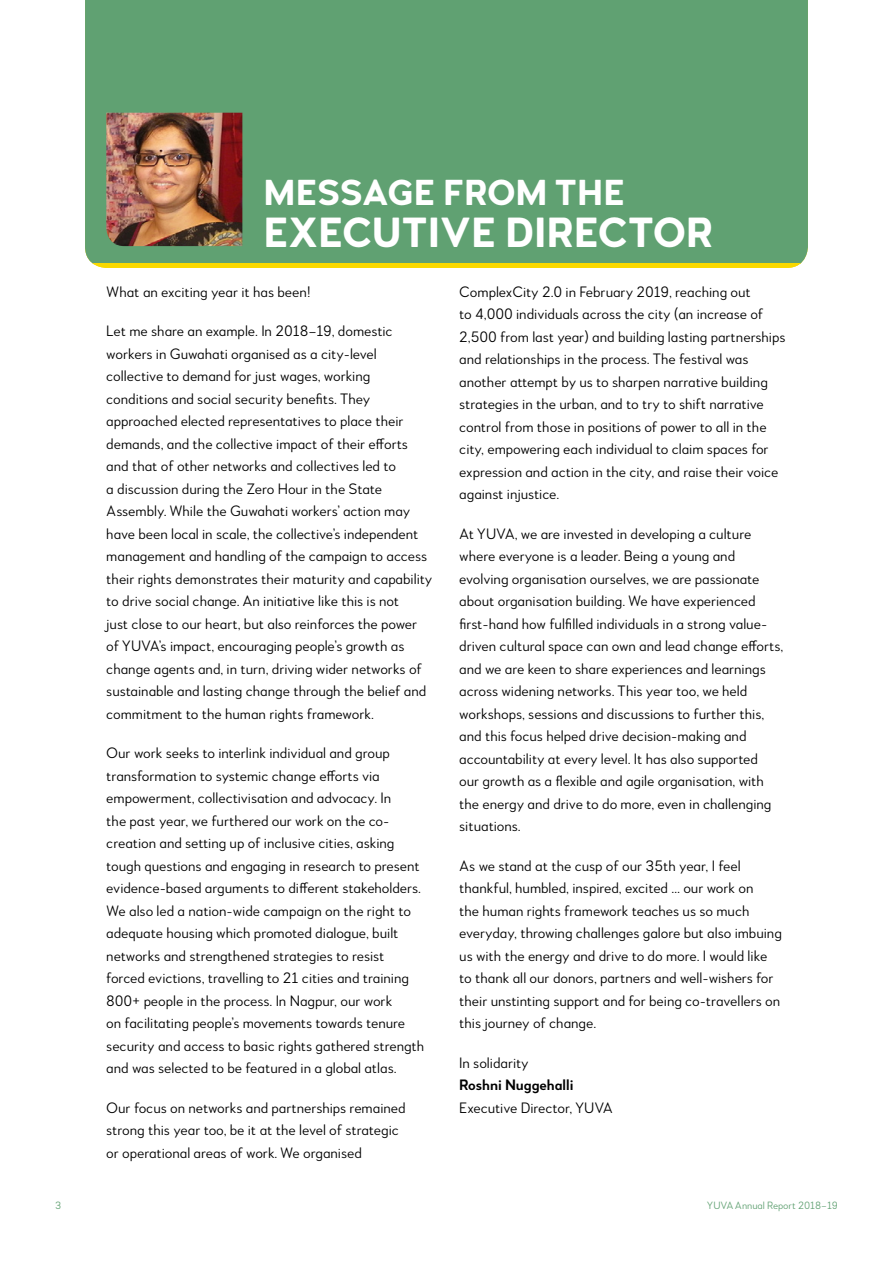
<style>
.page{position:relative;width:893px;height:1263px;background:#fff}
.page>*{position:absolute;margin:0;border:0;box-sizing:border-box;transform-origin:0 0}
.t1{font:700 42px "Woodford Bourne PRO";color:#fff}
.t2{font:700 36px "Woodford Bourne PRO";color:#fff}
.t3{font:300 15px/22.5px "Woodford Bourne PRO";letter-spacing:-.005em;color:#000}
.t4{font:600 15px "Woodford Bourne PRO";letter-spacing:-.005em;color:#000}
.t5{font:300 10.5px "Woodford Bourne PRO";letter-spacing:-.005em;color:#60a172}
</style>
<div class="page">
<div style="left:85px;top:0;width:723px;height:264px;background:#60a172"></div>
<hr style="left:85px;top:264px;width:723px;height:4px;background:#f9d900">
<img style="left:106px;top:113px;width:136px;height:133px">
<h2 class="t2" style="left:264px;top:170px;width:363px">MESSAGE FROM THE</h2>
<h1 class="t1" style="left:264px;top:206px;width:451px">EXECUTIVE DIRECTOR</h1>
<p class="t3" style="left:106px;top:280px;width:206px">What an exciting year it has been!</p>
<p class="t3" style="left:106px;top:320px;width:328px">Let me share an example. In 2018–19, domestic workers in Guwahati organised as a city-level collective to demand for just wages, working conditions and social security benefits. They approached elected representatives to place their demands, and the collective impact of their efforts and that of other networks and collectives led to<br>a discussion during the Zero Hour in the State Assembly. While the Guwahati workers’ action may have been local in scale, the collective’s independent management and handling of the campaign to access their rights demonstrates their maturity and capability to drive social change. An initiative like this is not<br>just close to our heart, but also reinforces the power of YUVA’s impact, encouraging people’s growth as change agents and, in turn, driving wider networks of sustainable and lasting change through the belief and commitment to the human rights framework.</p>
<p class="t3" style="left:106px;top:742px;width:320px">Our work seeks to interlink individual and group transformation to systemic change efforts via empowerment, collectivisation and advocacy. In<br>the past year, we furthered our work on the co&shy;creation and setting up of inclusive cities, asking tough questions and engaging in research to present evidence-based arguments to different stakeholders.<br>We also led a nation-wide campaign on the right to adequate housing which promoted dialogue, built networks and strengthened strategies to resist forced evictions, travelling to 21 cities and training 800+ people in the process. In Nagpur, our work<br>on facilitating people’s movements towards tenure security and access to basic rights gathered strength and was selected to be featured in a global atlas.</p>
<p class="t3" style="left:106px;top:1096px;width:301px">Our focus on networks and partnerships remained strong this year too, be it at the level of strategic or operational areas of work. We organised</p>
<p class="t3" style="left:459px;top:280px;width:328px">ComplexCity 2.0 in February 2019, reaching out<br>to 4,000 individuals across the city (an increase of 2,500 from last year) and building lasting partnerships and relationships in the process. The festival was another attempt by us to sharpen narrative building strategies in the urban, and to try to shift narrative control from those in positions of power to all in the city, empowering each individual to claim spaces for expression and action in the city, and raise their voice against injustice.</p>
<p class="t3" style="left:459px;top:522px;width:326px">At YUVA, we are invested in developing a culture where everyone is a leader. Being a young and evolving organisation ourselves, we are passionate about organisation building. We have experienced first-hand how fulfilled individuals in a strong value&shy;driven cultural space can own and lead change efforts, and we are keen to share experiences and learnings across widening networks. This year too, we held workshops, sessions and discussions to further this, and this focus helped drive decision-making and accountability at every level. It has also supported<br>our growth as a flexible and agile organisation, with the energy and drive to do more, even in challenging situations.</p>
<p class="t3" style="left:459px;top:854px;width:324px">As we stand at the cusp of our 35th year, I feel thankful, humbled, inspired, excited … our work on<br>the human rights framework teaches us so much everyday, throwing challenges galore but also imbuing us with the energy and drive to do more. I would like to thank all our donors, partners and well-wishers for their unstinting support and for being co-travellers on this journey of change.</p>
<p class="t3" style="left:459px;top:1051px;width:71px">In solidarity</p>
<p class="t4" style="left:459px;top:1076px;width:116px">Roshni Nuggehalli</p>
<p class="t3" style="left:459px;top:1096px;width:155px">Executive Director, YUVA</p>
<p class="t5" style="left:55px;top:1199px;width:8px">3</p>
<p class="t5" style="left:707px;top:1199px;width:132px">YUVA Annual Report 2018–19</p>
</div>
